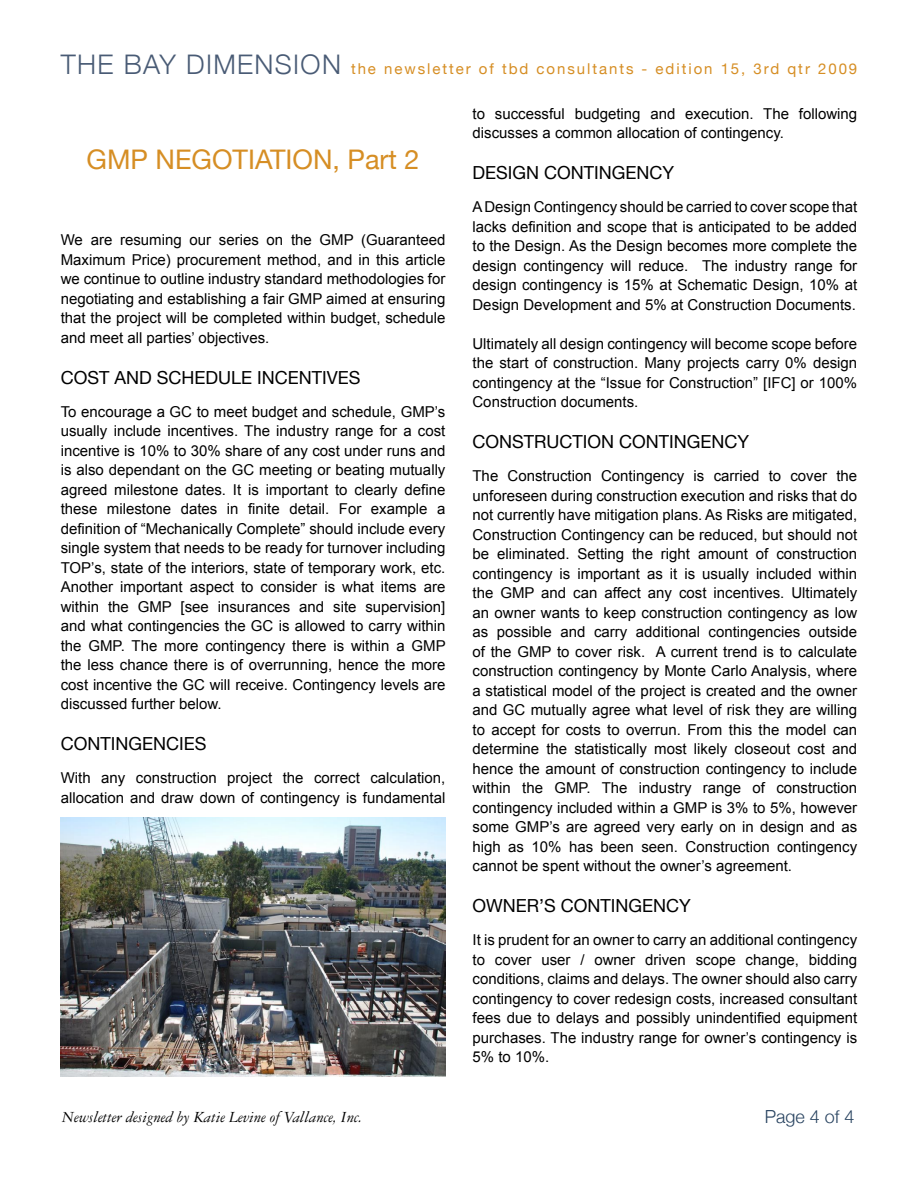
<style>
.page{position:relative;width:918px;height:1188px;background:#fff}
.page>*{position:absolute;margin:0;border:0;box-sizing:border-box;transform-origin:0 0}
.Article_title-end{font:27px "Helvetica Neue";color:#d68e24}
.t1{font:300 27px "Helvetica Neue";letter-spacing:.05em;color:#495b75}
.Subtitle{font:18px "Helvetica Neue";color:#000}
.page_number{font:300 18px "Helvetica Neue";color:#284360}
.bullets-end{font:italic 16.5px "Garamond Three LT";color:#000}
.Main_paragraphs{font:15px/19.5px "Arial";color:#000;text-align:justify}
.t2{font:15px "Helvetica Neue";letter-spacing:.13em;color:#d68e24}
</style>
<div class="page">
<img style="left:61px;top:817px;width:384px;height:259px">
<p class="t1" style="left:61px;top:48px;width:282px">THE BAY DIMENSION</p>
<p class="t2" style="left:351px;top:60px;width:508px">the newsletter of tbd consultants - edition 15, 3rd qtr 2009</p>
<p class="Article_title-end" style="left:87px;top:143px;width:335px">GMP NEGOTIATION, Part 2</p>
<p class="Main_paragraphs" style="left:61px;top:230px;width:386px">We are resuming our series on the GMP (Guaranteed Maximum Price) procurement method, and in this article we continue to outline industry standard methodologies for negotiating and establishing a fair GMP aimed at ensuring that the project will be completed within budget, schedule and meet all parties’ objectives.</p>
<p class="Subtitle" style="left:61px;top:366px;width:301px">COST AND SCHEDULE INCENTIVES</p>
<p class="Main_paragraphs" style="left:61px;top:402px;width:387px">To encourage a GC to meet budget and schedule, GMP’s usually include incentives. The industry range for a cost incentive is 10% to 30% share of any cost under runs and is also dependant on the GC meeting or beating mutually agreed milestone dates. It is important to clearly define these milestone dates in finite detail. For example a definition of “Mechanically Complete” should include every single system that needs to be ready for turnover including TOP’s, state of the interiors, state of temporary work, etc.<br>Another important aspect to consider is what items are within the GMP [see insurances and site supervision] and what contingencies the GC is allowed to carry within the GMP. The more contingency there is within a GMP the less chance there is of overrunning, hence the more cost incentive the GC will receive. Contingency levels are discussed further below.</p>
<p class="Subtitle" style="left:61px;top:733px;width:147px">CONTINGENCIES</p>
<p class="Main_paragraphs" style="left:61px;top:768px;width:386px">With any construction project the correct calculation, allocation and draw down of contingency is fundamental</p>
<p class="bullets-end" style="left:62px;top:1108px;width:302px">Newsletter designed by Katie Levine of Vallance, Inc.</p>
<p class="Main_paragraphs" style="left:472px;top:104px;width:386px">to successful budgeting and execution. The following discusses a common allocation of contingency.</p>
<p class="Subtitle" style="left:472px;top:162px;width:203px">DESIGN CONTINGENCY</p>
<p class="Main_paragraphs" style="left:472px;top:198px;width:386px">A Design Contingency should be carried to cover scope that lacks definition and scope that is anticipated to be added to the Design. As the Design becomes more complete the design contingency will reduce. The industry range for design contingency is 15% at Schematic Design, 10% at Design Development and 5% at Construction Documents.</p>
<p class="Main_paragraphs" style="left:472px;top:334px;width:386px">Ultimately all design contingency will become scope before the start of construction. Many projects carry 0% design contingency at the “Issue for Construction” [IFC] or 100% Construction documents.</p>
<p class="Subtitle" style="left:472px;top:431px;width:278px">CONSTRUCTION CONTINGENCY</p>
<p class="Main_paragraphs" style="left:472px;top:467px;width:386px">The Construction Contingency is carried to cover the unforeseen during construction execution and risks that do not currently have mitigation plans. As Risks are mitigated, Construction Contingency can be reduced, but should not be eliminated. Setting the right amount of construction contingency is important as it is usually included within the GMP and can affect any cost incentives. Ultimately an owner wants to keep construction contingency as low as possible and carry additional contingencies outside of the GMP to cover risk. A current trend is to calculate construction contingency by Monte Carlo Analysis, where a statistical model of the project is created and the owner and GC mutually agree what level of risk they are willing to accept for costs to overrun. From this the model can determine the statistically most likely closeout cost and hence the amount of construction contingency to include within the GMP. The industry range of construction contingency included within a GMP is 3% to 5%, however some GMP’s are agreed very early on in design and as high as 10% has been seen. Construction contingency cannot be spent without the owner’s agreement.</p>
<p class="Subtitle" style="left:472px;top:895px;width:220px">OWNER’S CONTINGENCY</p>
<p class="Main_paragraphs" style="left:472px;top:931px;width:386px">It is prudent for an owner to carry an additional contingency to cover user / owner driven scope change, bidding conditions, claims and delays. The owner should also carry contingency to cover redesign costs, increased consultant fees due to delays and possibly unindentified equipment purchases. The industry range for owner’s contingency is 5% to 10%.</p>
<p class="page_number" style="left:765px;top:1105px;width:91px">Page 4 of 4</p>
</div>
